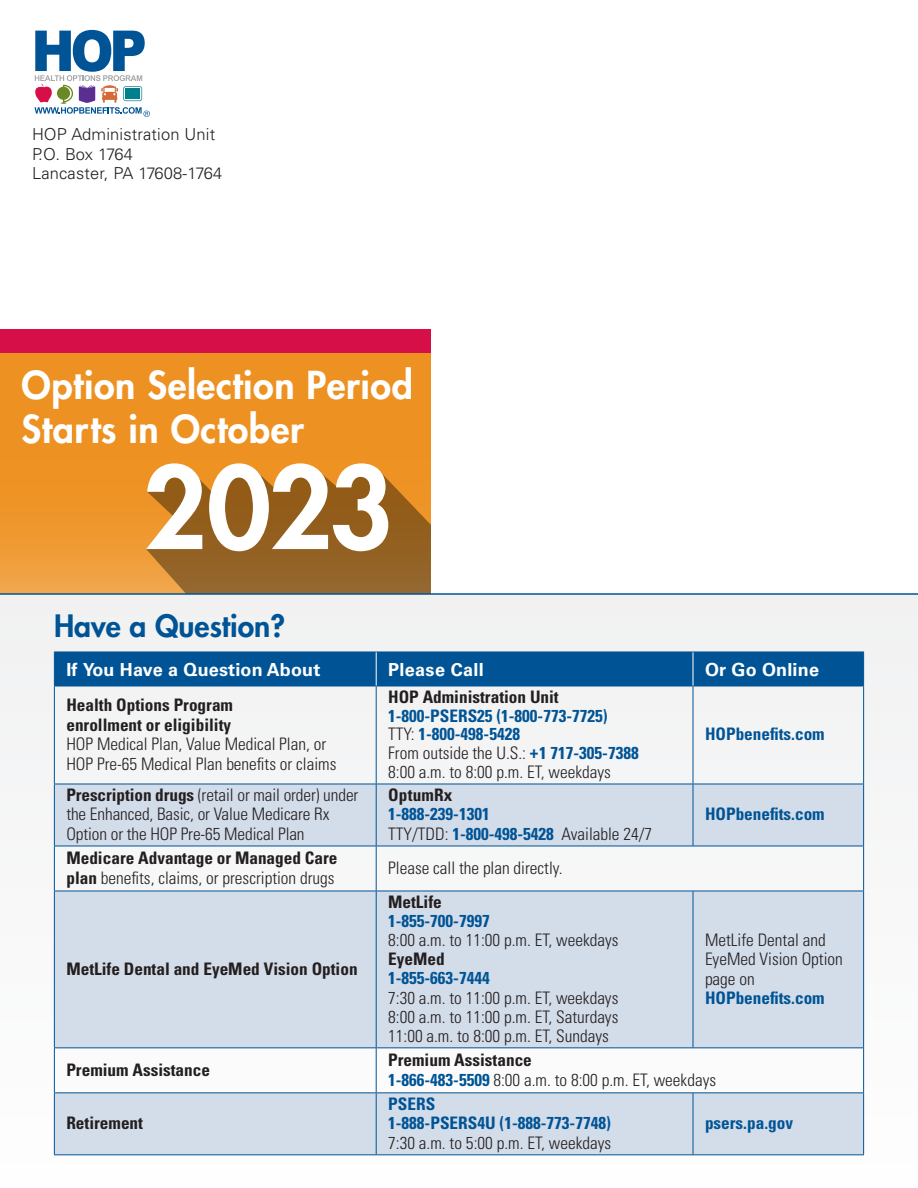
<style>
.page{position:relative;width:918px;height:1188px;background:#fff}
.page>*{position:absolute;margin:0;border:0;box-sizing:border-box;transform-origin:0 0}
.t1{font:800 110.7px "Futura Std";color:#fff}
.t2{font:800 37.5px/43.5px "Futura Std";letter-spacing:.015em;color:#fff}
.t3{font:800 30px "Futura Std";color:#005495}
.t4{font:700 18px "Univers LT Std";letter-spacing:.01em;color:#fff}
.t5{font:300 condensed 17.25px/19.5px "Univers LT Std";color:#231f20}
.t6{font:700 condensed 17.25px "Univers LT Std";color:#005495}
.t7{font:700 condensed 17.25px/19.5px "Univers LT Std";color:#231f20}
.t8{font:300 16.5px "Univers LT Std";letter-spacing:.01em;color:#231f20}
.s1{font-weight:300;color:#231f20}
.s2{font-weight:700;color:#005495}
.s3{font-weight:700}
</style>
<div class="page">
<svg style="left:34px;top:30px;width:116px;height:87px"></svg>
<div style="left:0;top:594px;width:918px;height:594px;background:#f4f4f5"></div>
<div style="left:0;top:347px;width:430px;height:247px;background:linear-gradient(to bottom,#ec8d18,#f09f3c)"></div>
<svg style="left:146px;top:465px;width:284px;height:128px;background:#a16821"></svg>
<div style="left:0;top:329px;width:430px;height:24px;background:#d60f48"></div>
<hr style="left:0;top:593px;width:918px;height:2px;background:#005495">
<div style="left:55px;top:653px;width:808px;height:33px;background:#005495"></div>
<svg style="left:55px;top:785px;width:808px;height:369px;fill:#d3dce9"></svg>
<hr style="left:54px;top:652px;width:322px;height:1px;background:#005495">
<hr style="left:54px;top:652px;width:1px;height:34px;background:#005495">
<hr style="left:376px;top:652px;width:317px;height:1px;background:#005495">
<hr style="left:693px;top:652px;width:171px;height:1px;background:#005495">
<hr style="left:863px;top:652px;width:1px;height:34px;background:#005495">
<hr style="left:54px;top:686px;width:322px;height:1px;background:#005495">
<hr style="left:54px;top:686px;width:1px;height:98px;background:#005495">
<hr style="left:376px;top:686px;width:317px;height:1px;background:#005495">
<hr style="left:376px;top:686px;width:1px;height:98px;background:#005495">
<hr style="left:693px;top:686px;width:171px;height:1px;background:#005495">
<hr style="left:693px;top:686px;width:1px;height:98px;background:#005495">
<hr style="left:863px;top:686px;width:1px;height:98px;background:#005495">
<hr style="left:54px;top:784px;width:322px;height:1px;background:#005495">
<hr style="left:54px;top:784px;width:1px;height:62px;background:#005495">
<hr style="left:376px;top:784px;width:317px;height:1px;background:#005495">
<hr style="left:376px;top:784px;width:1px;height:62px;background:#005495">
<hr style="left:693px;top:784px;width:171px;height:1px;background:#005495">
<hr style="left:693px;top:784px;width:1px;height:62px;background:#005495">
<hr style="left:863px;top:784px;width:1px;height:62px;background:#005495">
<hr style="left:54px;top:846px;width:322px;height:1px;background:#005495">
<hr style="left:54px;top:846px;width:1px;height:45px;background:#005495">
<hr style="left:376px;top:846px;width:317px;height:1px;background:#005495">
<hr style="left:376px;top:846px;width:1px;height:45px;background:#005495">
<hr style="left:693px;top:846px;width:171px;height:1px;background:#005495">
<hr style="left:863px;top:846px;width:1px;height:45px;background:#005495">
<hr style="left:54px;top:891px;width:322px;height:1px;background:#005495">
<hr style="left:54px;top:891px;width:1px;height:156px;background:#005495">
<hr style="left:376px;top:891px;width:317px;height:1px;background:#005495">
<hr style="left:376px;top:891px;width:1px;height:156px;background:#005495">
<hr style="left:693px;top:891px;width:171px;height:1px;background:#005495">
<hr style="left:693px;top:891px;width:1px;height:156px;background:#005495">
<hr style="left:863px;top:891px;width:1px;height:156px;background:#005495">
<hr style="left:54px;top:1047px;width:322px;height:1px;background:#005495">
<hr style="left:54px;top:1048px;width:1px;height:44px;background:#005495">
<hr style="left:376px;top:1047px;width:317px;height:1px;background:#005495">
<hr style="left:376px;top:1048px;width:1px;height:44px;background:#005495">
<hr style="left:693px;top:1047px;width:171px;height:1px;background:#005495">
<hr style="left:863px;top:1048px;width:1px;height:44px;background:#005495">
<hr style="left:54px;top:1092px;width:322px;height:1px;background:#005495">
<hr style="left:54px;top:1093px;width:1px;height:61px;background:#005495">
<hr style="left:376px;top:1092px;width:317px;height:1px;background:#005495">
<hr style="left:376px;top:1093px;width:1px;height:61px;background:#005495">
<hr style="left:693px;top:1092px;width:171px;height:1px;background:#005495">
<hr style="left:693px;top:1093px;width:1px;height:61px;background:#005495">
<hr style="left:863px;top:1093px;width:1px;height:61px;background:#005495">
<hr style="left:54px;top:1154px;width:322px;height:1px;background:#005495">
<hr style="left:376px;top:1154px;width:317px;height:1px;background:#005495">
<hr style="left:693px;top:1154px;width:171px;height:1px;background:#005495">
<hr style="left:376px;top:652px;width:1px;height:34px;background:#fff">
<hr style="left:693px;top:652px;width:1px;height:34px;background:#fff">
<p class="t8" style="left:32px;top:124px;width:185px">HOP Administration Unit</p>
<p class="t8" style="left:32px;top:144px;width:102px">P.O. Box 1764</p>
<p class="t8" style="left:32px;top:163px;width:192px">Lancaster, PA 17608-1764</p>
<p class="t2" style="left:22px;top:363px;width:393px">Option Selection Period<br>Starts in October</p>
<p class="t1" style="left:143px;top:438px;width:252px">2023</p>
<p class="t3" style="left:54px;top:607px;width:233px">Have a Question?</p>
<p class="t4" style="left:66px;top:659px;width:256px">If You Have a Question About</p>
<p class="t4" style="left:388px;top:659px;width:97px">Please Call</p>
<p class="t4" style="left:705px;top:659px;width:116px">Or Go Online</p>
<p class="t7" style="left:66px;top:695px;width:168px">Health Options Program enrollment or eligibility</p>
<p class="t5" style="left:66px;top:734px;width:272px">HOP Medical Plan, Value Medical Plan, or<br>HOP Pre-65 Medical Plan benefits or claims</p>
<p class="t7" style="left:388px;top:687px;width:172px">HOP Administration Unit</p>
<p class="t6" style="left:388px;top:705px;width:221px">1-800-PSERS25 (1-800-773-7725)</p>
<p class="t6" style="left:388px;top:724px;width:133px"><span class="s1">TTY:</span> 1-800-498-5428</p>
<p class="t5" style="left:388px;top:743px;width:252px">From outside the U.S.: <span class="s2">+1 717-305-7388</span></p>
<p class="t5" style="left:388px;top:762px;width:224px">8:00 a.m. to 8:00 p.m. ET, weekdays</p>
<p class="t6" style="left:705px;top:724px;width:121px">HOPbenefits.com</p>
<p class="t5" style="left:66px;top:785px;width:294px"><span class="s3">Prescription drugs</span> (retail or mail order) under the Enhanced, Basic, or Value Medicare Rx<br>Option or the HOP Pre-65 Medical Plan</p>
<p class="t7" style="left:388px;top:785px;width:66px">OptumRx</p>
<p class="t6" style="left:388px;top:804px;width:103px">1-888-239-1301</p>
<p class="t5" style="left:388px;top:824px;width:265px">TTY/TDD: <span class="s2">1-800-498-5428</span> Available 24/7</p>
<p class="t5" style="left:66px;top:848px;width:273px"><span class="s3">Medicare Advantage or Managed Care plan</span> benefits, claims, or prescription drugs</p>
<p class="t5" style="left:388px;top:858px;width:176px">Please call the plan directly.</p>
<p class="t7" style="left:66px;top:959px;width:293px">MetLife Dental and EyeMed Vision Option</p>
<p class="t7" style="left:388px;top:892px;width:55px">MetLife</p>
<p class="t6" style="left:388px;top:910px;width:103px">1-855-700-7997</p>
<p class="t5" style="left:388px;top:930px;width:232px">8:00 a.m. to 11:00 p.m. ET, weekdays</p>
<p class="t7" style="left:388px;top:949px;width:58px">EyeMed</p>
<p class="t6" style="left:388px;top:968px;width:103px">1-855-663-7444</p>
<p class="t5" style="left:388px;top:988px;width:232px;text-align:justify">7:30 a.m. to 11:00 p.m. ET, weekdays 8:00 a.m. to 11:00 p.m. ET, Saturdays 11:00 a.m. to 8:00 p.m. ET, Sundays</p>
<p class="t6" style="left:705px;top:804px;width:121px">HOPbenefits.com</p>
<p class="t5" style="left:705px;top:930px;width:139px">MetLife Dental and<br>EyeMed Vision Option page on</p>
<p class="t6" style="left:705px;top:987px;width:121px">HOPbenefits.com</p>
<p class="t7" style="left:66px;top:1060px;width:145px">Premium Assistance</p>
<p class="t7" style="left:66px;top:1113px;width:78px">Retirement</p>
<p class="t7" style="left:388px;top:1050px;width:145px">Premium Assistance</p>
<p class="t5" style="left:388px;top:1070px;width:329px"><span class="s2">1-866-483-5509</span> 8:00 a.m. to 8:00 p.m. ET, weekdays</p>
<p class="t6" style="left:388px;top:1093px;width:49px">PSERS</p>
<p class="t6" style="left:388px;top:1113px;width:224px">1-888-PSERS4U (1-888-773-7748)</p>
<p class="t5" style="left:388px;top:1133px;width:225px">7:30 a.m. to 5:00 p.m. ET, weekdays</p>
<p class="t6" style="left:705px;top:1113px;width:90px">psers.pa.gov</p>
</div>
